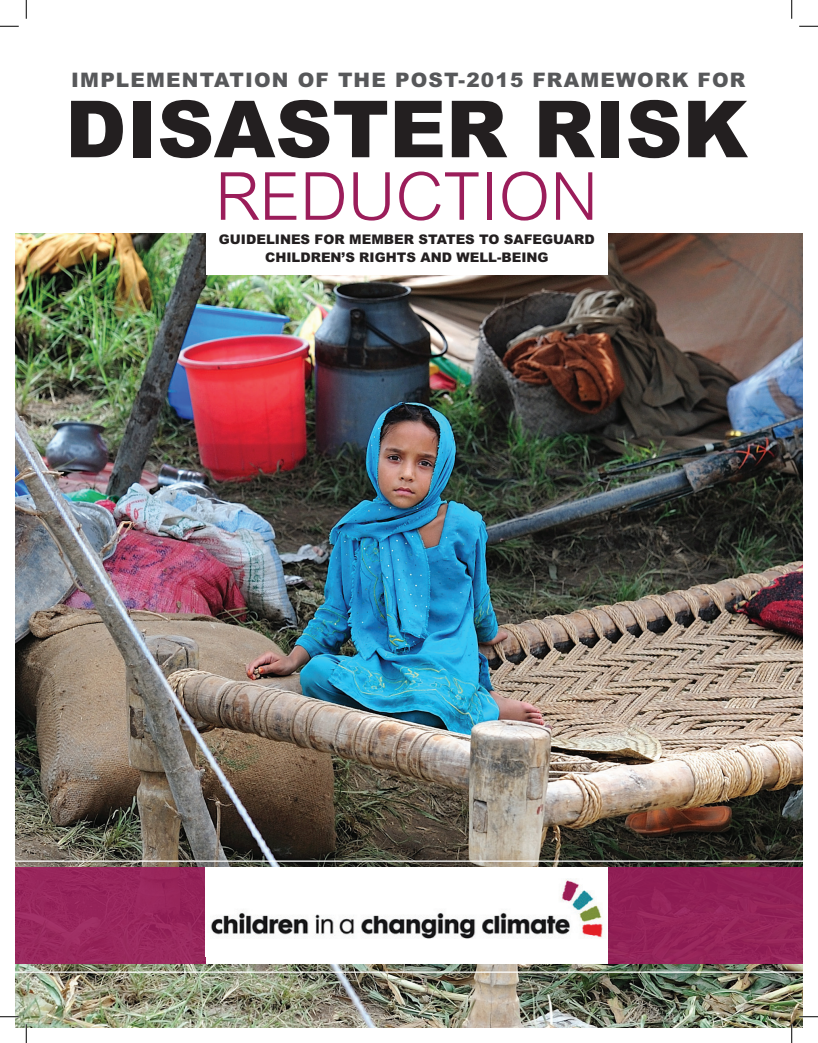
<style>
.page{position:relative;width:818px;height:1043px;background:#fff}
.page>*{position:absolute;margin:0;border:0;box-sizing:border-box;transform-origin:0 0}
.t1{font:900 78.75px "Arial";color:#231f20}
.t2{font:300 66.25px "Arial";color:#9b1d5a}
.t3{font:900 20px "Arial";letter-spacing:.06em;color:#57585a}
.t4{font:900 13.25px/18.8px "Arial";color:#231f20;text-align:center}
</style>
<div class="page">
<img style="left:16px;top:234px;width:786px;height:793px">
<div style="left:206px;top:170px;width:401px;height:105px;background:#fff"></div>
<div style="left:16px;top:867px;width:786px;height:96px;background:#952459"></div>
<hr style="left:16px;top:860px;width:786px;height:1px;background:#fff">
<hr style="left:16px;top:971px;width:786px;height:1px;background:#fff">
<div style="left:206px;top:867px;width:401px;height:96px;background:#fff"></div>
<img style="left:210px;top:878px;width:393px;height:61px">
<svg style="left:0;top:25px;width:19px;height:2px"></svg>
<svg style="left:799px;top:25px;width:19px;height:2px"></svg>
<svg style="left:0;top:1015px;width:19px;height:2px"></svg>
<svg style="left:799px;top:1015px;width:19px;height:2px"></svg>
<svg style="left:25px;top:0;width:2px;height:19px"></svg>
<svg style="left:25px;top:1024px;width:2px;height:18px"></svg>
<svg style="left:791px;top:0;width:1px;height:19px"></svg>
<svg style="left:790px;top:1024px;width:2px;height:18px"></svg>
<h3 class="t3" style="left:71px;top:67px;width:675px">IMPLEMENTATION OF THE POST-2015 FRAMEWORK FOR</h3>
<h1 class="t1" style="left:65px;top:79px;width:684px">DISASTER RISK</h1>
<h2 class="t2" style="left:215px;top:159px;width:384px">REDUCTION</h2>
<p class="t4" style="left:219px;top:229px;width:377px">GUIDELINES FOR MEMBER STATES TO SAFEGUARD<br>CHILDREN’S RIGHTS AND WELL-BEING</p>
</div>
